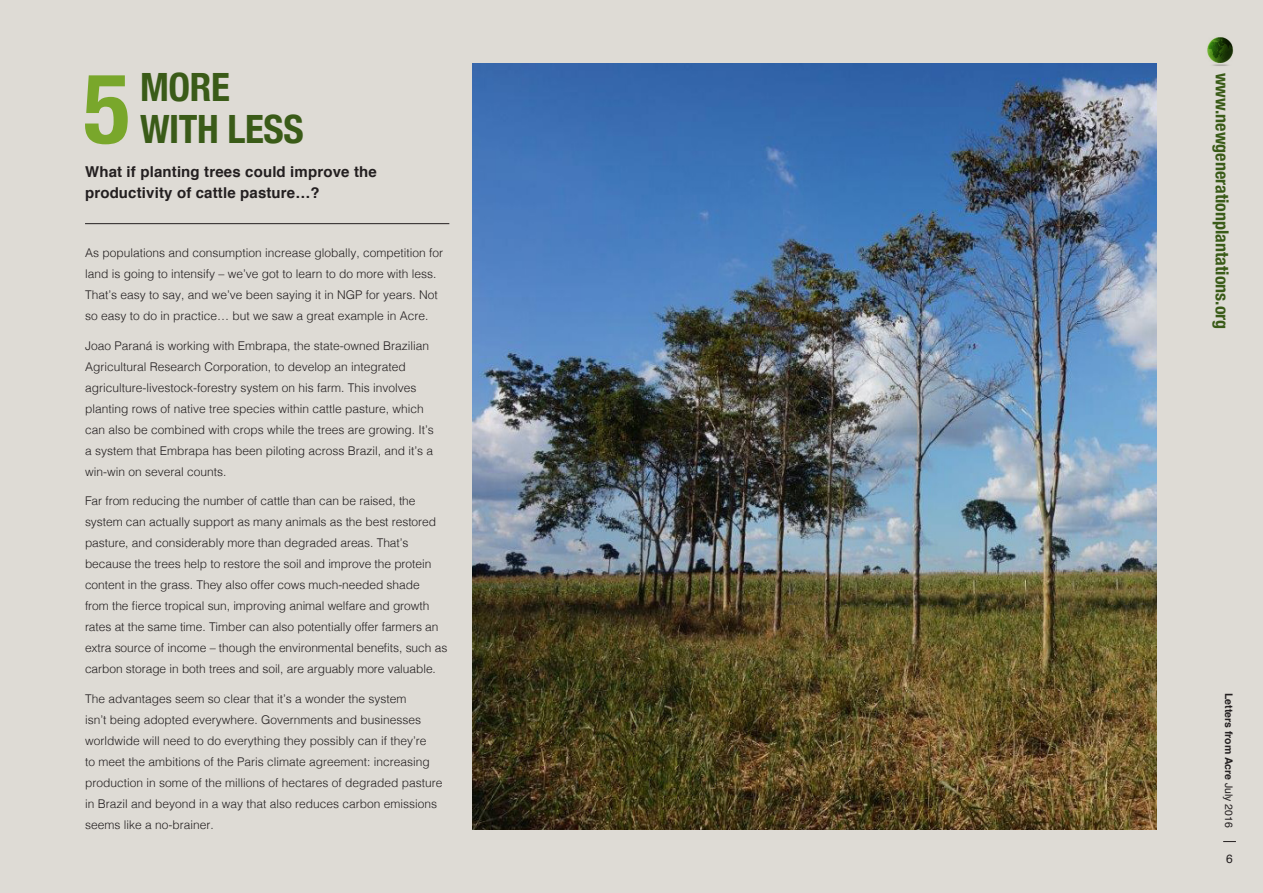
<style>
.page{position:relative;width:1263px;height:893px;background:#dedbd5}
.page>*{position:absolute;margin:0;border:0;box-sizing:border-box;transform-origin:0 0}
.t1{font:700 condensed 97.8px "Helvetica Neue";color:#79a72b}
.t2{font:700 condensed 39px/42px "Helvetica Neue";letter-spacing:-.01em;color:#3a5b18}
.t3{font:700 condensed 18px "Helvetica Neue";color:#3a5b18}
.t4{font:700 15px/21px "Helvetica";letter-spacing:.01em;color:#231f20}
.t5{font:300 12px/21px "Helvetica";color:#231f20}
.t6{font:12px "Helvetica";color:#231f20}
.t7{font:700 10.5px "Helvetica";color:#231f20}
.s1{font-weight:400}
</style>
<div class="page">
<svg style="left:1223px;top:841px;width:13px;height:1px"></svg>
<img style="left:1207px;top:37px;width:26px;height:29px">
<img style="left:472px;top:64px;width:685px;height:765px">
<hr style="left:85px;top:223px;width:364px;height:1px;background:#231f20">
<p class="t1" style="left:83px;top:27px;width:48px">5</p>
<p class="t2" style="left:140px;top:64px;width:165px">MORE<br>WITH LESS</p>
<p class="t4" style="left:85px;top:161px;width:293px">What if planting trees could improve the productivity of cattle pasture…?</p>
<p class="t5" style="left:85px;top:241px;width:360px">As populations and consumption increase globally, competition for land is going to intensify – we’ve got to learn to do more with less.<br>That’s easy to say, and we’ve been saying it in NGP for years. Not so easy to do in practice… but we saw a great example in Acre.</p>
<p class="t5" style="left:85px;top:334px;width:350px">Joao Paraná is working with Embrapa, the state-owned Brazilian Agricultural Research Corporation, to develop an integrated agriculture-livestock-forestry system on his farm. This involves planting rows of native tree species within cattle pasture, which can also be combined with crops while the trees are growing. It’s a system that Embrapa has been piloting across Brazil, and it’s a win-win on several counts.</p>
<p class="t5" style="left:85px;top:489px;width:364px">Far from reducing the number of cattle than can be raised, the system can actually support as many animals as the best restored pasture, and considerably more than degraded areas. That’s because the trees help to restore the soil and improve the protein content in the grass. They also offer cows much-needed shade<br>from the fierce tropical sun, improving animal welfare and growth rates at the same time. Timber can also potentially offer farmers an extra source of income – though the environmental benefits, such as carbon storage in both trees and soil, are arguably more valuable.</p>
<p class="t5" style="left:85px;top:687px;width:359px">The advantages seem so clear that it’s a wonder the system<br>isn’t being adopted everywhere. Governments and businesses worldwide will need to do everything they possibly can if they’re<br>to meet the ambitions of the Paris climate agreement: increasing production in some of the millions of hectares of degraded pasture in Brazil and beyond in a way that also reduces carbon emissions seems like a no-brainer.</p>
<h3 class="t3" style="left:1237px;top:73px;width:258px;rotate:90deg">www.newgenerationplantations.org</h3>
<p class="t7" style="left:1237px;top:693px;width:137px;rotate:90deg">Letters from Acre <span class="s1">July 2016</span></p>
<p class="t6" style="left:1226px;top:849px;width:8px">6</p>
</div>
